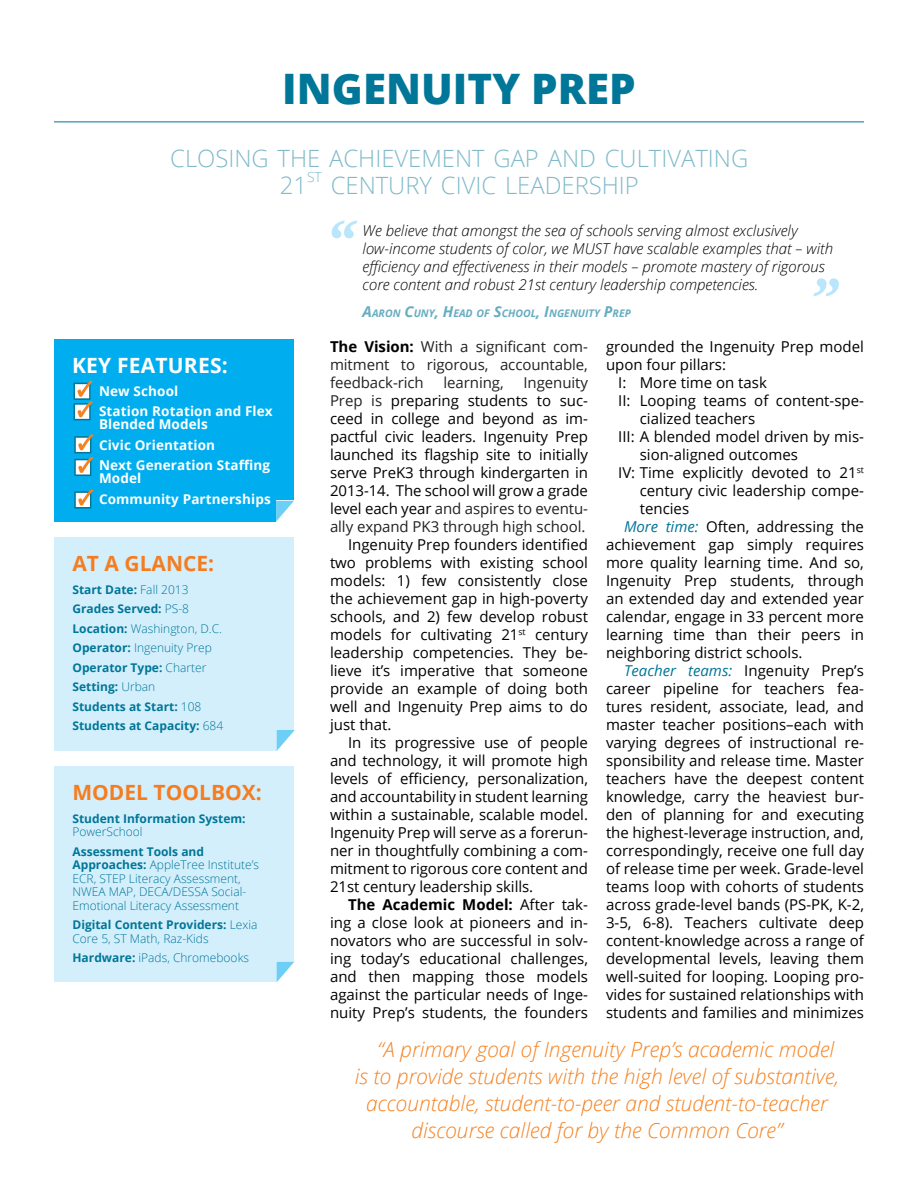
<style>
.page{position:relative;width:918px;height:1188px;background:#fff}
.page>*{position:absolute;margin:0;border:0;box-sizing:border-box;transform-origin:0 0}
.t1{font:800 42px "Open Sans";color:#007698}
.t2{font:300 24px "Open Sans";color:#80bacb}
.t3{font:300 23.85px "Open Sans";color:#80bacb}
.t4{font:italic 300 21px "Open Sans";color:#f58220}
.t5{font:700 21px "Open Sans";color:#f57d20}
.t6{font:700 21px "Open Sans";letter-spacing:.01em;color:#fff}
.t7{font:15px/18px "Open Sans";color:#000;text-align:justify}
.t8{font:italic 300 15px/18px "Open Sans";color:#000}
.t9{font:15px/18px "Open Sans";letter-spacing:-.005em;color:#222;text-align:justify}
.t10{font:300 13.95px "Open Sans";color:#80bacb}
.t11{font:700 13.5px/20.2px "Open Sans";letter-spacing:.01em;color:#fff}
.t12{font:300 12px/13.5px "Open Sans";color:#007698}
.t13{font:700 12px/19.5px "Open Sans";color:#007698}
.t14{font:italic 700 10.5px "Open Sans";color:#66adc1}
.s1{font-weight:300}
.s2{font-weight:700}
.s3{font-size:15px}
.s4{font-weight:700;color:#000}
.s5{color:#222}
.s6{font-style:italic;color:#007698}
</style>
<div class="page">
<hr style="left:54px;top:122px;width:810px;height:1px;background:#007698">
<svg style="left:332px;top:220px;width:25px;height:18px"></svg>
<svg style="left:813px;top:278px;width:26px;height:18px"></svg>
<div style="left:54px;top:537px;width:240px;height:213px;background:#d4effc"></div>
<svg style="left:277px;top:730px;width:18px;height:21px"></svg>
<div style="left:54px;top:766px;width:240px;height:216px;background:#d4effc"></div>
<svg style="left:276px;top:962px;width:18px;height:21px"></svg>
<div style="left:54px;top:339px;width:240px;height:183px;background:#00aeef"></div>
<svg style="left:276px;top:501px;width:18px;height:21px"></svg>
<svg style="left:73px;top:381px;width:20px;height:39px"></svg>
<svg style="left:74px;top:434px;width:19px;height:42px"></svg>
<svg style="left:74px;top:489px;width:19px;height:20px"></svg>
<h1 class="t1" style="left:282px;top:57px;width:350px">INGENUITY PREP</h1>
<h3 class="t3" style="left:170px;top:142px;width:580px">CLOSING THE ACHIEVEMENT GAP AND CULTIVATING</h3>
<h2 class="t2" style="left:280px;top:169px;width:29px">21</h2>
<p class="t10" style="left:307px;top:168px;width:16px">ST</p>
<h3 class="t3" style="left:331px;top:169px;width:310px">CENTURY CIVIC LEADERSHIP</h3>
<h3 class="t6" style="left:72px;top:351px;width:157px">key features:</h3>
<p class="t11" style="left:99px;top:380px;width:175px">New School<br>Station Rotation and Flex</p>
<p class="t11" style="left:99px;top:414px;width:173px">Blended Models<br>Civic Orientation<br>Next Generation Staffing</p>
<p class="t11" style="left:99px;top:468px;width:173px">Model<br>Community Partnerships</p>
<h3 class="t5" style="left:72px;top:549px;width:143px">At a Glance:</h3>
<p class="t13" style="left:72px;top:580px;width:152px">Start Date: <span class="s1">Fall 2013<br></span>Grades Served: <span class="s1">PS-8<br></span>Location: <span class="s1">Washington, D.C.<br></span>Operator: <span class="s1">Ingenuity Prep<br></span>Operator Type: <span class="s1">Charter<br></span>Setting: <span class="s1">Urban<br></span>Students at Start: <span class="s1">108<br></span>Students at Capacity: <span class="s1">684</span></p>
<h3 class="t5" style="left:72px;top:778px;width:191px">Model Toolbox:</h3>
<p class="t13" style="left:72px;top:808px;width:175px">Student Information System:</p>
<p class="t12" style="left:72px;top:825px;width:72px">PowerSchool</p>
<p class="t12" style="left:72px;top:844px;width:188px"><span class="s2">Assessment Tools and<br>Approaches:</span> AppleTree Institute’s<br>ECR, STEP Literacy Assessment,<br>NWEA MAP, DECA/DESSA Social-<br>Emotional Literacy Assessment</p>
<p class="t12" style="left:72px;top:918px;width:187px"><span class="s2">Digital Content Providers:</span> Lexia<br>Core 5, ST Math, Raz-Kids</p>
<p class="t12" style="left:72px;top:951px;width:178px"><span class="s2">Hardware:</span> iPads, Chromebooks</p>
<p class="t8" style="left:363px;top:221px;width:472px">We believe that amongst the sea of schools serving almost exclusively low-income students of color, we MUST have scalable examples that – with efficiency and effectiveness in their models – promote mastery of rigorous core content and robust 21st century leadership competencies.</p>
<p class="t14" style="left:363px;top:305px;width:269px"><span class="s3">A</span>ARON <span class="s3">C</span>UNY<span class="s3">, H</span>EAD OF <span class="s3">S</span>CHOOL<span class="s3">, I</span>NGENUITY <span class="s3">P</span>REP</p>
<p class="t9" style="left:330px;top:337px;width:260px"><span class="s4">The Vision:</span> With a significant com&shy;mitment to rigorous, accountable, feedback-rich</p>
<p class="t9" style="left:444px;top:373px;width:62px">learning,</p>
<p class="t7" style="left:330px;top:373px;width:260px;text-indent:194px"><span class="s5">Ingenuity Prep is</span> preparing students to suc&shy;ceed in college and beyond as im&shy;pactful civic leaders. Ingenuity Prep launched its flagship site to initially serve PreK3 through kindergarten in 2013-14. The school will grow a grade level each year <span class="s5">and aspires to eventu&shy;ally expand PK3 through high school.</span></p>
<p class="t7" style="left:330px;top:535px;width:260px;text-indent:18px">Ingenuity Prep founders identified two problems with existing school models: 1) few consistently close the achievement gap in high-poverty schools, and 2) few develop robust models for cultivating 21<sup>st</sup> century leadership competencies. They be&shy;lieve it’s imperative that someone provide an example of doing both well and Ingenuity Prep aims to do just that.</p>
<p class="t7" style="left:330px;top:733px;width:260px;text-indent:18px">In its progressive use of people and technology, it will promote high levels of efficiency, personalization, and accountability in student learning within a sustainable, scalable model.<br>Ingenuity Prep will serve as a forerun&shy;ner in thoughtfully combining a com&shy;mitment to rigorous core content and 21st century leadership skills.</p>
<p class="t7" style="left:330px;top:895px;width:260px;text-indent:18px"><span class="s2">The Academic Model:</span> After tak&shy;ing a close look at pioneers and in&shy;novators who are successful in solv&shy;ing today’s educational challenges, and then mapping those models against the particular needs of Inge&shy;nuity Prep’s students, the founders</p>
<p class="t7" style="left:606px;top:337px;width:260px">grounded the Ingenuity Prep model</p>
<p class="t7" style="left:606px;top:355px;width:122px">upon four pillars:</p>
<p class="t7" style="left:618px;top:373px;width:150px">I: More time on task</p>
<p class="t7" style="left:618px;top:391px;width:247px">II: Looping teams of content-spe-</p>
<p class="t7" style="left:640px;top:409px;width:117px">cialized teachers</p>
<p class="t7" style="left:618px;top:427px;width:247px">III: A blended model driven by mis-</p>
<p class="t7" style="left:640px;top:445px;width:160px">sion-aligned outcomes</p>
<p class="t7" style="left:618px;top:463px;width:247px">IV: Time explicitly devoted to 21<sup>st</sup></p>
<p class="t7" style="left:640px;top:481px;width:226px">century civic leadership compe-</p>
<p class="t7" style="left:640px;top:499px;width:51px">tencies</p>
<p class="t7" style="left:624px;top:517px;width:242px"><span class="s6">More time:</span> Often, addressing the</p>
<p class="t7" style="left:606px;top:535px;width:259px">achievement gap simply requires</p>
<p class="t7" style="left:606px;top:553px;width:260px">more quality learning time. And so,</p>
<p class="t7" style="left:606px;top:571px;width:260px">Ingenuity Prep students, through</p>
<p class="t7" style="left:606px;top:589px;width:260px">an extended day and extended year</p>
<p class="t7" style="left:606px;top:607px;width:259px">calendar, engage in 33 percent more</p>
<p class="t7" style="left:606px;top:625px;width:260px">learning time than their peers in</p>
<p class="t7" style="left:606px;top:643px;width:198px">neighboring district schools.</p>
<p class="t7" style="left:624px;top:661px;width:241px"><span class="s6">Teacher teams:</span> Ingenuity Prep’s</p>
<p class="t7" style="left:606px;top:679px;width:260px">career pipeline for teachers fea-</p>
<p class="t7" style="left:606px;top:697px;width:260px">tures resident, associate, lead, and</p>
<p class="t7" style="left:606px;top:715px;width:260px">master teacher positions–each with</p>
<p class="t7" style="left:606px;top:733px;width:259px">varying degrees of instructional re-</p>
<p class="t7" style="left:606px;top:751px;width:259px">sponsibility and release time. Master</p>
<p class="t7" style="left:606px;top:769px;width:260px">teachers have the deepest content</p>
<p class="t7" style="left:606px;top:787px;width:260px">knowledge, carry the heaviest bur-</p>
<p class="t7" style="left:606px;top:805px;width:260px">den of planning for and executing</p>
<p class="t7" style="left:606px;top:823px;width:260px">the highest-leverage instruction, and,</p>
<p class="t7" style="left:606px;top:841px;width:260px">correspondingly, receive one full day</p>
<p class="t7" style="left:606px;top:859px;width:259px">of release time per week. Grade-level</p>
<p class="t7" style="left:606px;top:877px;width:260px">teams loop with cohorts of students</p>
<p class="t7" style="left:606px;top:895px;width:260px">across grade-level bands (PS-PK, K-2,</p>
<p class="t7" style="left:606px;top:913px;width:260px">3-5, 6-8). Teachers cultivate deep</p>
<p class="t7" style="left:606px;top:931px;width:260px">content-knowledge across a range of</p>
<p class="t7" style="left:606px;top:949px;width:259px">developmental levels, leaving them</p>
<p class="t7" style="left:606px;top:967px;width:260px">well-suited for looping. Looping pro-</p>
<p class="t7" style="left:606px;top:985px;width:260px">vides for sustained relationships with</p>
<p class="t7" style="left:606px;top:1003px;width:260px">students and families and minimizes</p>
<h3 class="t4" style="left:377px;top:1035px;width:459px">“A primary goal of Ingenuity Prep’s academic model</h3>
<h3 class="t4" style="left:355px;top:1062px;width:486px">is to provide students with the high level of substantive,</h3>
<h3 class="t4" style="left:366px;top:1089px;width:463px">accountable, student-to-peer and student-to-teacher</h3>
<h3 class="t4" style="left:411px;top:1116px;width:373px">discourse called for by the Common Core”</h3>
</div>
